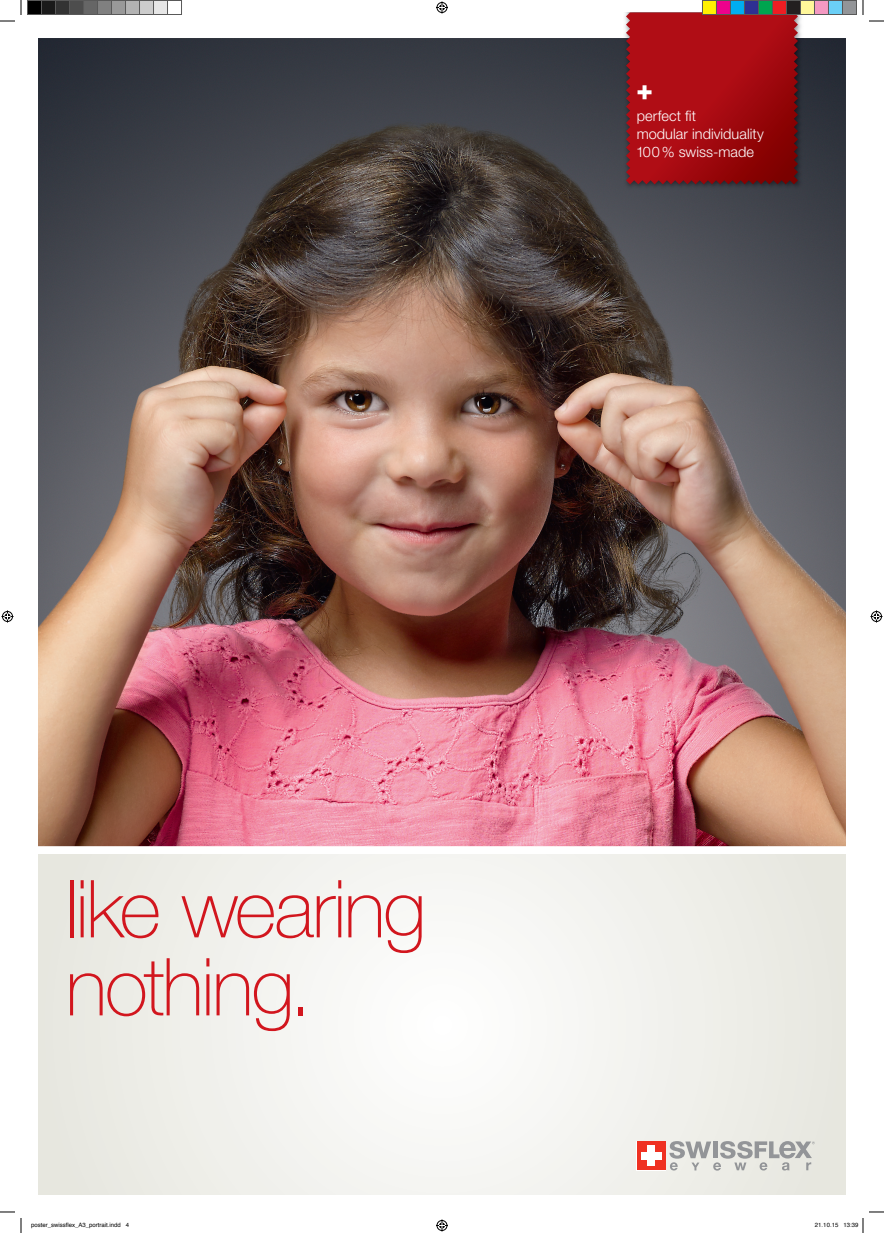
<style>
.page{position:relative;width:884px;height:1233px;background:#fff}
.page>*{position:absolute;margin:0;border:0;box-sizing:border-box;transform-origin:0 0}
.t1{font:100 80px/78px "Helvetica Neue LT Std";letter-spacing:-.03em;color:#d2161e}
.t2{font:300 14.5px/18px "Helvetica Neue LT Std";letter-spacing:.005em;color:#fff}
.t3{font:6px "Helvetica";color:#000}
</style>
<div class="page">
<div style="left:38px;top:854px;width:808px;height:341px;background:linear-gradient(to right,#f1f1ed,#f1f1ed)"></div>
<svg style="left:636px;top:1141px;width:30px;height:29px"></svg>
<div style="left:637px;top:1141px;width:28px;height:29px;background:#ef3122"></div>
<div style="left:647px;top:1145px;width:8px;height:21px;background:#fff"></div>
<div style="left:641px;top:1152px;width:20px;height:7px;background:#fff"></div>
<svg style="left:669px;top:1141px;width:146px;height:29px"></svg>
<img style="left:38px;top:38px;width:808px;height:808px">
<img style="left:623px;top:12px;width:181px;height:178px">
<svg style="left:626px;top:12px;width:172px;height:172px"></svg>
<svg style="left:0;top:1211px;width:15px;height:1px"></svg>
<svg style="left:869px;top:1211px;width:15px;height:1px"></svg>
<svg style="left:0;top:0;width:22px;height:22px"></svg>
<svg style="left:20px;top:1218px;width:2px;height:15px"></svg>
<svg style="left:862px;top:0;width:22px;height:22px"></svg>
<svg style="left:436px;top:1px;width:12px;height:12px"></svg>
<svg style="left:436px;top:1219px;width:12px;height:12px"></svg>
<svg style="left:2px;top:610px;width:12px;height:12px"></svg>
<svg style="left:870px;top:610px;width:12px;height:12px"></svg>
<div style="left:28px;top:0;width:14px;height:14px;background:#000"></div>
<div style="left:27px;top:0;width:15px;height:15px;border:1px solid #595959"></div>
<div style="left:42px;top:0;width:14px;height:14px;background:#1a1a1a"></div>
<div style="left:41px;top:0;width:15px;height:15px;border:1px solid #595959"></div>
<div style="left:56px;top:0;width:14px;height:14px;background:#333"></div>
<div style="left:55px;top:0;width:15px;height:15px;border:1px solid #595959"></div>
<div style="left:70px;top:0;width:14px;height:14px;background:#4d4d4d"></div>
<div style="left:69px;top:0;width:15px;height:15px;border:1px solid #595959"></div>
<div style="left:84px;top:0;width:14px;height:14px;background:#666"></div>
<div style="left:83px;top:0;width:15px;height:15px;border:1px solid #595959"></div>
<div style="left:98px;top:0;width:14px;height:14px;background:#808080"></div>
<div style="left:97px;top:0;width:15px;height:15px;border:1px solid #595959"></div>
<div style="left:112px;top:0;width:14px;height:14px;background:#999"></div>
<div style="left:111px;top:0;width:15px;height:15px;border:1px solid #595959"></div>
<div style="left:126px;top:0;width:14px;height:14px;background:#b3b3b3"></div>
<div style="left:125px;top:0;width:15px;height:15px;border:1px solid #595959"></div>
<div style="left:140px;top:0;width:14px;height:14px;background:#ccc"></div>
<div style="left:139px;top:0;width:15px;height:15px;border:1px solid #595959"></div>
<div style="left:154px;top:0;width:14px;height:14px;background:#e6e6e6"></div>
<div style="left:153px;top:0;width:15px;height:15px;border:1px solid #595959"></div>
<div style="left:167px;top:0;width:15px;height:15px;border:1px solid #595959"></div>
<div style="left:702px;top:0;width:14px;height:14px;background:#fff101"></div>
<div style="left:702px;top:0;width:15px;height:15px;border:1px solid #595959"></div>
<div style="left:716px;top:0;width:14px;height:14px;background:#ed028c"></div>
<div style="left:716px;top:0;width:15px;height:15px;border:1px solid #595959"></div>
<div style="left:730px;top:0;width:14px;height:14px;background:#00aeef"></div>
<div style="left:730px;top:0;width:15px;height:15px;border:1px solid #595959"></div>
<div style="left:744px;top:0;width:14px;height:14px;background:#2e3092"></div>
<div style="left:744px;top:0;width:15px;height:15px;border:1px solid #595959"></div>
<div style="left:758px;top:0;width:14px;height:14px;background:#00a54f"></div>
<div style="left:758px;top:0;width:15px;height:15px;border:1px solid #595959"></div>
<div style="left:772px;top:0;width:14px;height:14px;background:#ee1d23"></div>
<div style="left:772px;top:0;width:15px;height:15px;border:1px solid #595959"></div>
<div style="left:786px;top:0;width:14px;height:14px;background:#231f20"></div>
<div style="left:786px;top:0;width:15px;height:15px;border:1px solid #595959"></div>
<div style="left:800px;top:0;width:14px;height:14px;background:#fff79a"></div>
<div style="left:800px;top:0;width:15px;height:15px;border:1px solid #595959"></div>
<div style="left:814px;top:0;width:14px;height:14px;background:#f499c2"></div>
<div style="left:814px;top:0;width:15px;height:15px;border:1px solid #595959"></div>
<div style="left:828px;top:0;width:14px;height:14px;background:#6bcff6"></div>
<div style="left:828px;top:0;width:15px;height:15px;border:1px solid #595959"></div>
<div style="left:842px;top:0;width:14px;height:14px;background:#939598"></div>
<div style="left:842px;top:0;width:15px;height:15px;border:1px solid #595959"></div>
<svg style="left:862px;top:1218px;width:2px;height:15px"></svg>
<h2 class="t2" style="left:636px;top:106px;width:129px">perfect fit<br>modular individuality<br>100 % swiss-made</h2>
<h1 class="t1" style="left:65px;top:869px;width:363px">like wearing nothing.</h1>
<p class="t3" style="left:31px;top:1220px;width:100px">poster_swissflex_A3_portrait.indd 4</p>
<p class="t3" style="left:815px;top:1220px;width:45px">21.10.15 13:39</p>
</div>
